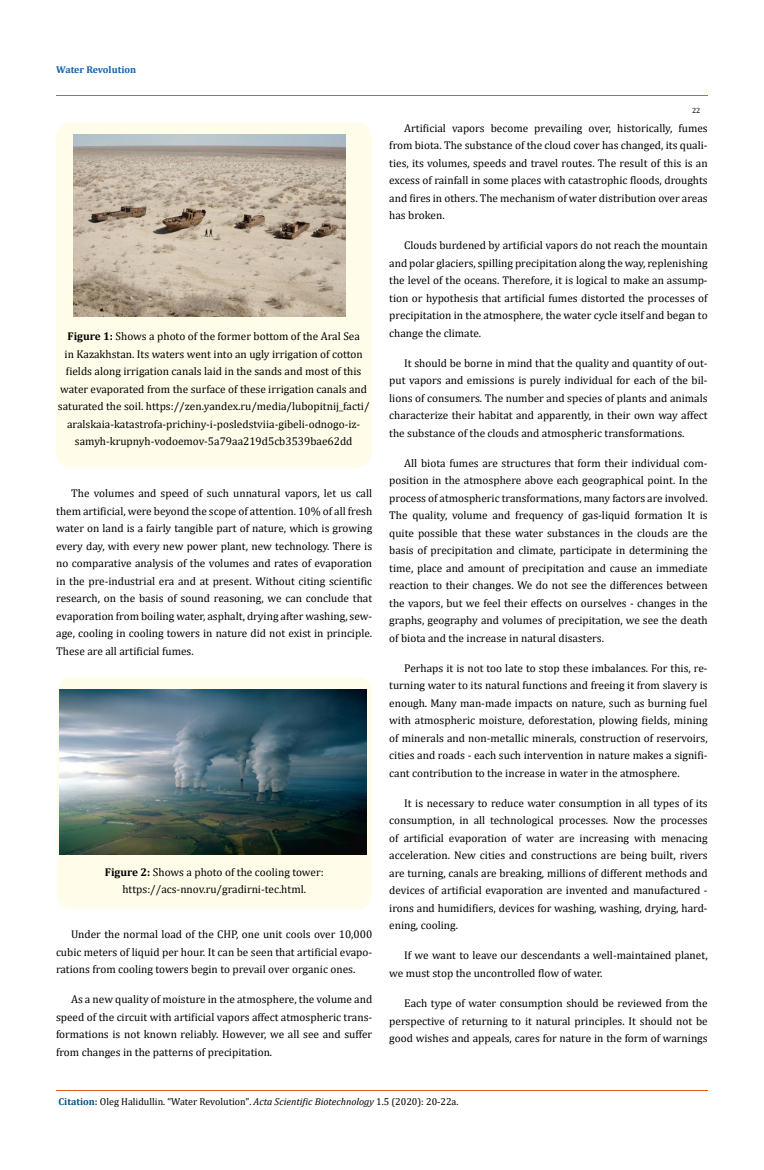
<style>
.page{position:relative;width:764px;height:1170px;background:#fff}
.page>*{position:absolute;margin:0;border:0;box-sizing:border-box;transform-origin:0 0}
.t1{font:11.25px/17.5px "Cambria";color:#000;text-align:justify}
.t2{font:10px "Cambria";color:#000}
.t3{font:700 10px "Cambria";color:#1560a6}
.t4{font:7.5px "Cambria";color:#000}
.s1{font-weight:700}
.s2{font-weight:700;color:#035089}
.s3{font-style:italic}
</style>
<div class="page">
<hr style="left:56px;top:95px;width:651px;height:1px;background:#e05d1a">
<div style="left:56px;top:122px;width:316px;height:346px;background:#fffde9;border-radius:15px"></div>
<img style="left:73px;top:135px;width:272px;height:181px">
<div style="left:57px;top:677px;width:315px;height:232px;background:#fffde9;border-radius:15px"></div>
<img style="left:60px;top:690px;width:307px;height:164px">
<hr style="left:56px;top:1090px;width:651px;height:1px;background:#e05d1a">
<p class="t3" style="left:56px;top:62px;width:81px">Water Revolution</p>
<p class="t1" style="left:58px;top:327px;width:313px;text-align:center"><span class="s1">Figure 1:</span> Shows a photo of the former bottom of the Aral Sea<br>in Kazakhstan. Its waters went into an ugly irrigation of cotton fields along irrigation canals laid in the sands and most of this water evaporated from the surface of these irrigation canals and saturated the soil. https://zen.yandex.ru/media/lubopitnij_facti/ aralskaia-katastrofa-prichiny-i-posledstviia-gibeli-odnogo-iz&shy;samyh-krupnyh-vodoemov-5a79aa219d5cb3539bae62dd</p>
<p class="t1" style="left:56px;top:484px;width:317px;text-indent:15px">The volumes and speed of such unnatural vapors, let us call them artificial, were beyond the scope of attention. 10% of all fresh water on land is a fairly tangible part of nature, which is growing every day, with every new power plant, new technology. There is no comparative analysis of the volumes and rates of evaporation in the pre-industrial era and at present. Without citing scientific research, on the basis of sound reasoning, we can conclude that evaporation from boiling water, asphalt, drying after washing, sew&shy;age, cooling in cooling towers in nature did not exist in principle.<br>These are all artificial fumes.</p>
<p class="t1" style="left:105px;top:863px;width:220px;text-align:center"><span class="s1">Figure 2:</span> Shows a photo of the cooling tower: https://acs-nnov.ru/gradirni-tec.html.</p>
<p class="t1" style="left:56px;top:925px;width:318px;text-indent:15px">Under the normal load of the CHP, one unit cools over 10,000 cubic meters of liquid per hour. It can be seen that artificial evapo&shy;rations from cooling towers begin to prevail over organic ones.</p>
<p class="t1" style="left:56px;top:990px;width:318px;text-indent:15px">As a new quality of moisture in the atmosphere, the volume and speed of the circuit with artificial vapors affect atmospheric trans&shy;formations is not known reliably. However, we all see and suffer from changes in the patterns of precipitation.</p>
<p class="t4" style="left:692px;top:106px;width:10px">22</p>
<p class="t1" style="left:389px;top:119px;width:320px;text-indent:15px">Artificial vapors become prevailing over, historically, fumes from biota. The substance of the cloud cover has changed, its quali&shy;ties, its volumes, speeds and travel routes. The result of this is an excess of rainfall in some places with catastrophic floods, droughts and fires in others. The mechanism of water distribution over areas has broken.</p>
<p class="t1" style="left:389px;top:237px;width:320px;text-indent:15px">Clouds burdened by artificial vapors do not reach the mountain and polar glaciers, spilling precipitation along the way, replenishing the level of the oceans. Therefore, it is logical to make an assump&shy;tion or hypothesis that artificial fumes distorted the processes of precipitation in the atmosphere, the water cycle itself and began to change the climate.</p>
<p class="t1" style="left:389px;top:354px;width:320px;text-indent:15px">It should be borne in mind that the quality and quantity of out&shy;put vapors and emissions is purely individual for each of the bil&shy;lions of consumers. The number and species of plants and animals characterize their habitat and apparently, in their own way affect the substance of the clouds and atmospheric transformations.</p>
<p class="t1" style="left:389px;top:454px;width:320px;text-indent:15px">All biota fumes are structures that form their individual com&shy;position in the atmosphere above each geographical point. In the process of atmospheric transformations, many factors are involved.<br>The quality, volume and frequency of gas-liquid formation It is quite possible that these water substances in the clouds are the basis of precipitation and climate, participate in determining the time, place and amount of precipitation and cause an immediate reaction to their changes. We do not see the differences between the vapors, but we feel their effects on ourselves - changes in the graphs, geography and volumes of precipitation, we see the death of biota and the increase in natural disasters.</p>
<p class="t1" style="left:389px;top:659px;width:320px;text-indent:15px">Perhaps it is not too late to stop these imbalances. For this, re&shy;turning water to its natural functions and freeing it from slavery is enough. Many man-made impacts on nature, such as burning fuel with atmospheric moisture, deforestation, plowing fields, mining of minerals and non-metallic minerals, construction of reservoirs, cities and roads - each such intervention in nature makes a signifi&shy;cant contribution to the increase in water in the atmosphere.</p>
<p class="t1" style="left:389px;top:794px;width:320px;text-indent:15px">It is necessary to reduce water consumption in all types of its consumption, in all technological processes. Now the processes of artificial evaporation of water are increasing with menacing acceleration. New cities and constructions are being built, rivers are turning, canals are breaking, millions of different methods and devices of artificial evaporation are invented and manufactured - irons and humidifiers, devices for washing, washing, drying, hard&shy;ening, cooling.</p>
<p class="t1" style="left:389px;top:947px;width:320px;text-indent:15px">If we want to leave our descendants a well-maintained planet, we must stop the uncontrolled flow of water.</p>
<p class="t1" style="left:389px;top:994px;width:320px;text-indent:15px">Each type of water consumption should be reviewed from the perspective of returning to it natural principles. It should not be good wishes and appeals, cares for nature in the form of warnings</p>
<p class="t2" style="left:58px;top:1096px;width:401px"><span class="s2">Citation:</span> Oleg Halidullin. “Water Revolution". <span class="s3">Acta Scientific Biotechnology</span> 1.5 (2020): 20-22a.</p>
</div>
